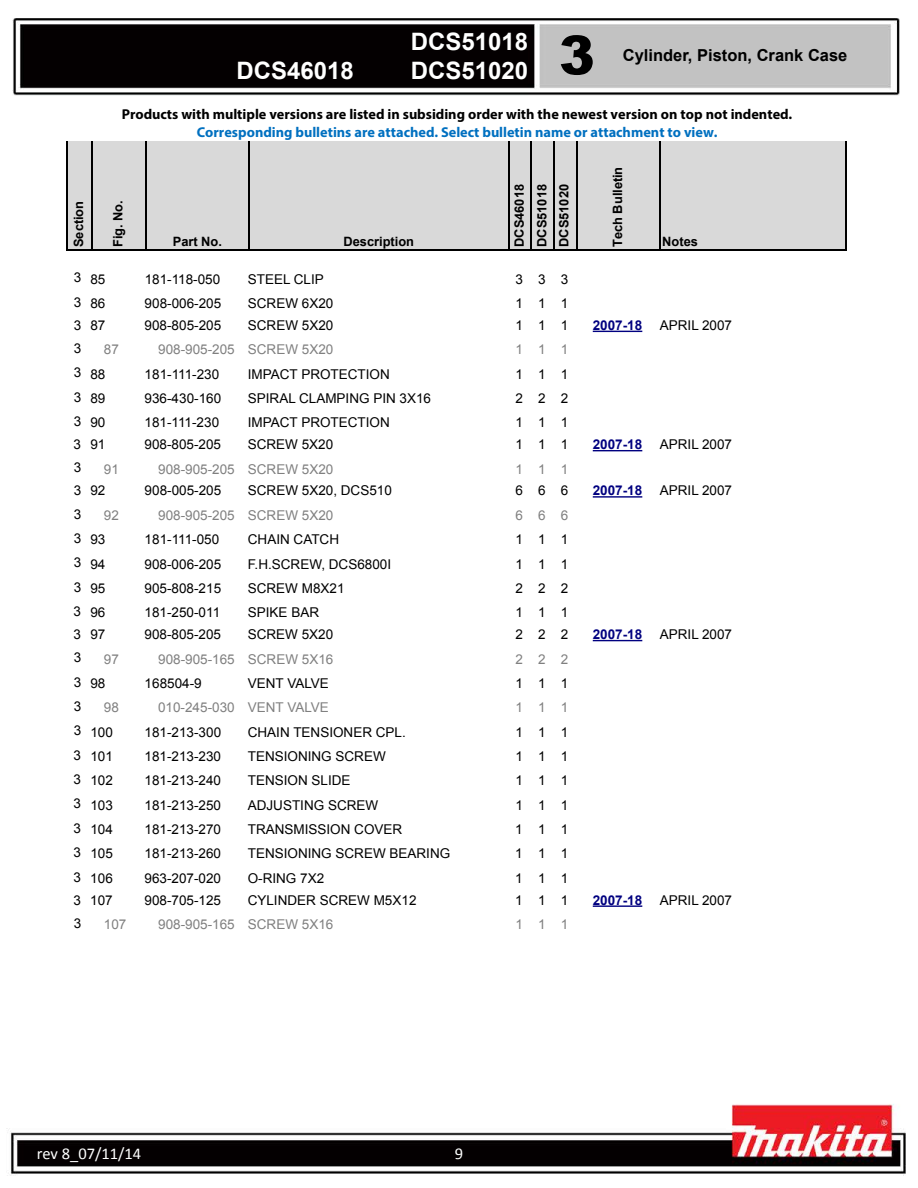
<style>
.page{position:relative;width:918px;height:1188px;background:#fff}
.page>*{position:absolute;margin:0;border:0;box-sizing:border-box;transform-origin:0 0}
.t1{font:900 54px "Arial";color:#000}
.t2{font:700 24px/28.8px "Arial";color:#fff}
.t3{font:700 16.5px "Arial";color:#000}
.t4{font:16.5px "Calibri";color:#fff}
.t5{font:700 14.25px "Myriad Pro";color:#000}
.t6{font:700 14.25px "Myriad Pro";color:#0070c0}
.t7{font:13.5px "Arial";color:#000}
.t8{font:13.5px "Arial";color:#808080}
.t9{font:700 13.5px "Arial";color:#000080}
.t10{font:700 12.9px/22.4px "Arial";color:#000;text-align:justify}
</style>
<div class="page">
<img style="left:6px;top:18px;width:900px;height:1158px">
<hr style="left:593px;top:331px;width:49px;height:1px;background:#000080">
<hr style="left:593px;top:450px;width:49px;height:1px;background:#000080">
<hr style="left:593px;top:496px;width:49px;height:2px;background:#000080">
<hr style="left:593px;top:640px;width:49px;height:1px;background:#000080">
<hr style="left:593px;top:905px;width:49px;height:2px;background:#000080">
<div style="left:67px;top:105px;width:779px;height:155px;background:#fff"></div>
<div style="left:68px;top:141px;width:778px;height:109px;background:#d9d9d9"></div>
<hr style="left:67px;top:141px;width:1px;height:110px;background:#000">
<hr style="left:91px;top:141px;width:1px;height:110px;background:#000">
<hr style="left:145px;top:141px;width:1px;height:110px;background:#000">
<hr style="left:248px;top:141px;width:1px;height:110px;background:#000">
<hr style="left:508px;top:141px;width:1px;height:110px;background:#000">
<hr style="left:531px;top:141px;width:1px;height:110px;background:#000">
<hr style="left:553px;top:141px;width:2px;height:110px;background:#000">
<hr style="left:576px;top:141px;width:1px;height:110px;background:#000">
<hr style="left:659px;top:141px;width:1px;height:110px;background:#000">
<hr style="left:845px;top:141px;width:1px;height:110px;background:#000">
<hr style="left:68px;top:249px;width:778px;height:2px;background:#000">
<h2 class="t2" style="left:236px;top:57px;width:119px">DCS46018</h2>
<h2 class="t2" style="left:411px;top:28px;width:119px">DCS51018<br>DCS51020</h2>
<h1 class="t1" style="left:559px;top:16px;width:38px">3</h1>
<p class="t3" style="left:623px;top:44px;width:226px">Cylinder, Piston, Crank Case</p>
<p class="t5" style="left:122px;top:104px;width:672px">Products with multiple versions are listed in subsiding order with the newest version on top not indented.</p>
<p class="t6" style="left:197px;top:123px;width:522px">Corresponding bulletins are attached. Select bulletin name or attachment to view.</p>
<p class="t10" style="left:68px;top:247px;width:48px;rotate:-90deg">Section</p>
<p class="t10" style="left:107px;top:247px;width:49px;rotate:-90deg">Fig. No.</p>
<p class="t10" style="left:173px;top:230px;width:51px">Part No.</p>
<p class="t10" style="left:343px;top:230px;width:72px">Description</p>
<p class="t10" style="left:508px;top:247px;width:65px;rotate:-90deg">DCS46018<br>DCS51018<br>DCS51020</p>
<p class="t10" style="left:607px;top:247px;width:82px;rotate:-90deg">Tech Bulletin</p>
<p class="t10" style="left:662px;top:230px;width:37px">Notes</p>
<p class="t7" style="left:74px;top:270px;width:33px">3 85</p>
<p class="t7" style="left:145px;top:270px;width:77px">181-118-050</p>
<p class="t7" style="left:248px;top:270px;width:78px">STEEL CLIP</p>
<p class="t7" style="left:515px;top:270px;width:54px">333</p>
<p class="t7" style="left:74px;top:295px;width:33px">3 86</p>
<p class="t7" style="left:145px;top:295px;width:78px">908-006-205</p>
<p class="t7" style="left:248px;top:295px;width:87px">SCREW 6X20</p>
<p class="t7" style="left:515px;top:295px;width:54px">111</p>
<p class="t7" style="left:74px;top:316px;width:33px">3 87</p>
<p class="t7" style="left:145px;top:316px;width:78px">908-805-205</p>
<p class="t7" style="left:248px;top:316px;width:87px">SCREW 5X20</p>
<p class="t7" style="left:515px;top:316px;width:54px">111</p>
<p class="t9" style="left:593px;top:316px;width:51px">2007-18</p>
<p class="t7" style="left:660px;top:316px;width:74px">APRIL 2007</p>
<p class="t7" style="left:74px;top:339px;width:9px">3</p>
<p class="t8" style="left:104px;top:341px;width:17px">87</p>
<p class="t8" style="left:158px;top:341px;width:177px">908-905-205 SCREW 5X20</p>
<p class="t8" style="left:515px;top:341px;width:54px">111</p>
<p class="t7" style="left:74px;top:365px;width:33px">3 88</p>
<p class="t7" style="left:145px;top:365px;width:76px">181-111-230</p>
<p class="t7" style="left:248px;top:365px;width:144px">IMPACT PROTECTION</p>
<p class="t7" style="left:515px;top:365px;width:54px">111</p>
<p class="t7" style="left:74px;top:389px;width:33px">3 89</p>
<p class="t7" style="left:145px;top:389px;width:78px">936-430-160</p>
<p class="t7" style="left:248px;top:389px;width:185px">SPIRAL CLAMPING PIN 3X16</p>
<p class="t7" style="left:515px;top:389px;width:54px">222</p>
<p class="t7" style="left:74px;top:414px;width:33px">3 90</p>
<p class="t7" style="left:145px;top:414px;width:76px">181-111-230</p>
<p class="t7" style="left:248px;top:414px;width:144px">IMPACT PROTECTION</p>
<p class="t7" style="left:515px;top:414px;width:54px">111</p>
<p class="t7" style="left:74px;top:436px;width:33px">3 91</p>
<p class="t7" style="left:145px;top:436px;width:78px">908-805-205</p>
<p class="t7" style="left:248px;top:436px;width:87px">SCREW 5X20</p>
<p class="t7" style="left:515px;top:436px;width:54px">111</p>
<p class="t9" style="left:593px;top:436px;width:51px">2007-18</p>
<p class="t7" style="left:660px;top:436px;width:74px">APRIL 2007</p>
<p class="t7" style="left:74px;top:459px;width:9px">3</p>
<p class="t8" style="left:104px;top:460px;width:17px">91</p>
<p class="t8" style="left:158px;top:460px;width:177px">908-905-205 SCREW 5X20</p>
<p class="t8" style="left:515px;top:460px;width:54px">111</p>
<p class="t7" style="left:74px;top:482px;width:33px">3 92</p>
<p class="t7" style="left:145px;top:482px;width:78px">908-005-205</p>
<p class="t7" style="left:248px;top:482px;width:146px">SCREW 5X20, DCS510</p>
<p class="t7" style="left:515px;top:482px;width:54px">666</p>
<p class="t9" style="left:593px;top:482px;width:51px">2007-18</p>
<p class="t7" style="left:660px;top:482px;width:74px">APRIL 2007</p>
<p class="t7" style="left:74px;top:505px;width:9px">3</p>
<p class="t8" style="left:104px;top:506px;width:17px">92</p>
<p class="t8" style="left:158px;top:506px;width:177px">908-905-205 SCREW 5X20</p>
<p class="t8" style="left:515px;top:506px;width:54px">666</p>
<p class="t7" style="left:74px;top:531px;width:33px">3 93</p>
<p class="t7" style="left:145px;top:531px;width:76px">181-111-050</p>
<p class="t7" style="left:248px;top:531px;width:93px">CHAIN CATCH</p>
<p class="t7" style="left:515px;top:531px;width:54px">111</p>
<p class="t7" style="left:74px;top:555px;width:33px">3 94</p>
<p class="t7" style="left:145px;top:555px;width:78px">908-006-205</p>
<p class="t7" style="left:248px;top:555px;width:145px">F.H.SCREW, DCS6800I</p>
<p class="t7" style="left:515px;top:555px;width:54px">111</p>
<p class="t7" style="left:74px;top:579px;width:33px">3 95</p>
<p class="t7" style="left:145px;top:579px;width:78px">905-808-215</p>
<p class="t7" style="left:248px;top:579px;width:98px">SCREW M8X21</p>
<p class="t7" style="left:515px;top:579px;width:54px">222</p>
<p class="t7" style="left:74px;top:604px;width:33px">3 96</p>
<p class="t7" style="left:145px;top:604px;width:77px">181-250-011</p>
<p class="t7" style="left:248px;top:604px;width:73px">SPIKE BAR</p>
<p class="t7" style="left:515px;top:604px;width:54px">111</p>
<p class="t7" style="left:74px;top:626px;width:33px">3 97</p>
<p class="t7" style="left:145px;top:626px;width:78px">908-805-205</p>
<p class="t7" style="left:248px;top:626px;width:87px">SCREW 5X20</p>
<p class="t7" style="left:515px;top:626px;width:54px">222</p>
<p class="t9" style="left:593px;top:625px;width:51px">2007-18</p>
<p class="t7" style="left:660px;top:626px;width:74px">APRIL 2007</p>
<p class="t7" style="left:74px;top:649px;width:9px">3</p>
<p class="t8" style="left:104px;top:650px;width:17px">97</p>
<p class="t8" style="left:158px;top:650px;width:177px">908-905-165 SCREW 5X16</p>
<p class="t8" style="left:515px;top:650px;width:54px">222</p>
<p class="t7" style="left:74px;top:674px;width:33px">3 98</p>
<p class="t7" style="left:145px;top:674px;width:59px">168504-9</p>
<p class="t7" style="left:248px;top:674px;width:83px">VENT VALVE</p>
<p class="t7" style="left:515px;top:674px;width:54px">111</p>
<p class="t7" style="left:74px;top:697px;width:9px">3</p>
<p class="t8" style="left:104px;top:699px;width:17px">98</p>
<p class="t8" style="left:158px;top:699px;width:172px">010-245-030 VENT VALVE</p>
<p class="t8" style="left:515px;top:699px;width:54px">111</p>
<p class="t7" style="left:74px;top:723px;width:41px">3 100</p>
<p class="t7" style="left:145px;top:723px;width:78px">181-213-300</p>
<p class="t7" style="left:248px;top:723px;width:160px">CHAIN TENSIONER CPL.</p>
<p class="t7" style="left:515px;top:723px;width:54px">111</p>
<p class="t7" style="left:74px;top:747px;width:41px">3 101</p>
<p class="t7" style="left:145px;top:747px;width:78px">181-213-230</p>
<p class="t7" style="left:248px;top:747px;width:140px">TENSIONING SCREW</p>
<p class="t7" style="left:515px;top:747px;width:54px">111</p>
<p class="t7" style="left:74px;top:772px;width:41px">3 102</p>
<p class="t7" style="left:145px;top:772px;width:78px">181-213-240</p>
<p class="t7" style="left:248px;top:772px;width:104px">TENSION SLIDE</p>
<p class="t7" style="left:515px;top:772px;width:54px">111</p>
<p class="t7" style="left:74px;top:796px;width:41px">3 103</p>
<p class="t7" style="left:145px;top:796px;width:78px">181-213-250</p>
<p class="t7" style="left:248px;top:796px;width:132px">ADJUSTING SCREW</p>
<p class="t7" style="left:515px;top:796px;width:54px">111</p>
<p class="t7" style="left:74px;top:821px;width:41px">3 104</p>
<p class="t7" style="left:145px;top:821px;width:78px">181-213-270</p>
<p class="t7" style="left:248px;top:821px;width:156px">TRANSMISSION COVER</p>
<p class="t7" style="left:515px;top:821px;width:54px">111</p>
<p class="t7" style="left:74px;top:845px;width:41px">3 105</p>
<p class="t7" style="left:145px;top:845px;width:78px">181-213-260</p>
<p class="t7" style="left:248px;top:845px;width:204px">TENSIONING SCREW BEARING</p>
<p class="t7" style="left:515px;top:845px;width:54px">111</p>
<p class="t7" style="left:74px;top:869px;width:41px">3 106</p>
<p class="t7" style="left:145px;top:869px;width:78px">963-207-020</p>
<p class="t7" style="left:248px;top:869px;width:78px">O-RING 7X2</p>
<p class="t7" style="left:515px;top:869px;width:54px">111</p>
<p class="t7" style="left:74px;top:891px;width:41px">3 107</p>
<p class="t7" style="left:145px;top:891px;width:78px">908-705-125</p>
<p class="t7" style="left:248px;top:891px;width:170px">CYLINDER SCREW M5X12</p>
<p class="t7" style="left:515px;top:891px;width:54px">111</p>
<p class="t9" style="left:593px;top:891px;width:51px">2007-18</p>
<p class="t7" style="left:660px;top:891px;width:74px">APRIL 2007</p>
<p class="t7" style="left:74px;top:914px;width:9px">3</p>
<p class="t8" style="left:104px;top:916px;width:24px">107</p>
<p class="t8" style="left:158px;top:916px;width:177px">908-905-165 SCREW 5X16</p>
<p class="t8" style="left:515px;top:916px;width:54px">111</p>
<p class="t4" style="left:37px;top:1143px;width:106px">rev 8_07/11/14</p>
<p class="t4" style="left:455px;top:1143px;width:10px">9</p>
</div>
